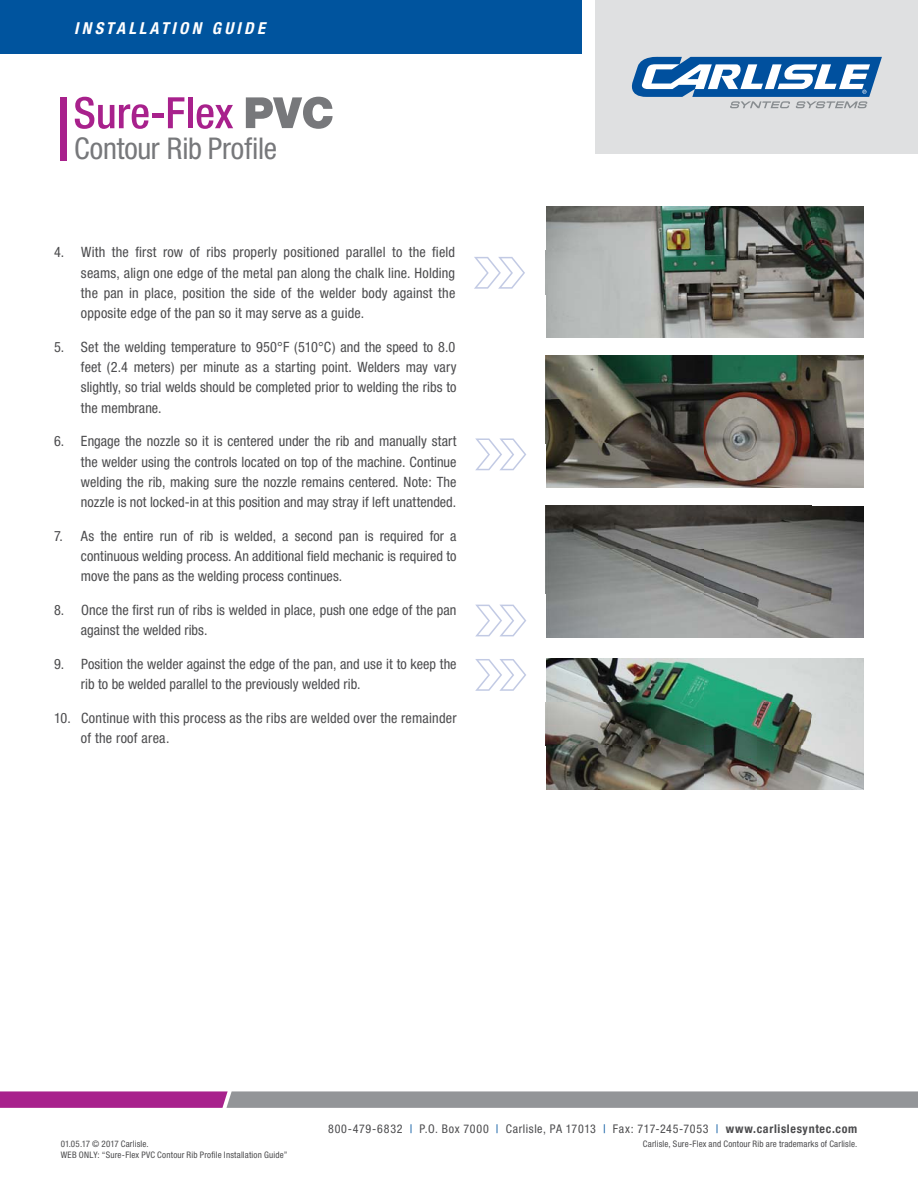
<style>
.page{position:relative;width:918px;height:1188px;background:#fff}
.page>*{position:absolute;margin:0;border:0;box-sizing:border-box;transform-origin:0 0}
.t1{font:condensed 30px "Helvetica Neue";letter-spacing:-.005em;color:#77787b}
.t2{font:italic 700 condensed 16.5px "Helvetica Neue";letter-spacing:.2em;color:#fff}
.t3{font:condensed 14.25px/20.2px "Helvetica Neue";letter-spacing:.005em;color:#4c4c4e;text-align:justify}
.t4{font:condensed 12px "Helvetica Neue";letter-spacing:.05em;color:#4c4c4e}
.t5{font:condensed 9px/10.5px "Helvetica Neue";letter-spacing:.02em;color:#4c4c4e}
.s1{color:#00549e}
.s2{font-weight:700}
</style>
<div class="page">
<div style="left:0;top:0;width:582px;height:53px;background:#00549e"></div>
<div style="left:595px;top:0;width:323px;height:153px;background:#dfe0e1"></div>
<svg style="left:632px;top:57px;width:250px;height:51px"></svg>
<svg style="left:246px;top:97px;width:87px;height:32px"></svg>
<svg style="left:75px;top:97px;width:74px;height:32px"></svg>
<hr style="left:152px;top:114px;width:11px;height:4px;background:#a8218c">
<svg style="left:168px;top:97px;width:16px;height:31px"></svg>
<div style="left:188px;top:97px;width:5px;height:31px;background:#a8218c"></div>
<svg style="left:197px;top:104px;width:36px;height:25px"></svg>
<div style="left:60px;top:97px;width:7px;height:64px;background:#a8218c"></div>
<img style="left:546px;top:355px;width:318px;height:132px">
<img style="left:546px;top:506px;width:318px;height:132px">
<img style="left:546px;top:658px;width:318px;height:132px">
<svg style="left:0;top:1091px;width:918px;height:17px;background:#9c7d99"></svg>
<svg style="left:475px;top:438px;width:51px;height:32px"></svg>
<svg style="left:476px;top:605px;width:50px;height:31px"></svg>
<svg style="left:475px;top:659px;width:51px;height:32px"></svg>
<svg style="left:474px;top:257px;width:51px;height:32px"></svg>
<img style="left:546px;top:206px;width:318px;height:132px">
<p class="t2" style="left:74px;top:23px;width:192px">INSTALLATION GUIDE</p>
<h1 class="t1" style="left:74px;top:137px;width:204px">Contour Rib Profile</h1>
<p class="t3" style="left:81px;top:244px;width:376px;text-indent:-27px">4. With the first row of ribs properly positioned parallel to the field seams, align one edge of the metal pan along the chalk line. Holding the pan in place, position the side of the welder body against the opposite edge of the pan so it may serve as a guide.</p>
<p class="t3" style="left:81px;top:338px;width:377px;text-indent:-27px">5. Set the welding temperature to 950°F (510°C) and the speed to 8.0 feet (2.4 meters) per minute as a starting point. Welders may vary slightly, so trial welds should be completed prior to welding the ribs to the membrane.</p>
<p class="t3" style="left:81px;top:433px;width:377px;text-indent:-27px">6. Engage the nozzle so it is centered under the rib and manually start the welder using the controls located on top of the machine. Continue welding the rib, making sure the nozzle remains centered. Note: The nozzle is not locked-in at this position and may stray if left unattended.</p>
<p class="t3" style="left:81px;top:527px;width:377px;text-indent:-27px">7. As the entire run of rib is welded, a second pan is required for a continuous welding process. An additional field mechanic is required to move the pans as the welding process continues.</p>
<p class="t3" style="left:81px;top:601px;width:377px;text-indent:-27px">8. Once the first run of ribs is welded in place, push one edge of the pan against the welded ribs.</p>
<p class="t3" style="left:81px;top:655px;width:377px;text-indent:-27px">9. Position the welder against the edge of the pan, and use it to keep the rib to be welded parallel to the previously welded rib.</p>
<p class="t3" style="left:81px;top:709px;width:377px;text-indent:-27px">10. Continue with this process as the ribs are welded over the remainder of the roof area.</p>
<p class="t4" style="left:328px;top:1125px;width:531px">800-479-6832 <span class="s1">|</span> P.O. Box 7000 <span class="s1">|</span> Carlisle, PA 17013 <span class="s1">|</span> Fax: 717-245-7053 <span class="s1">|</span> <span class="s2">www.carlislesyntec.com</span></p>
<p class="t5" style="left:61px;top:1140px;width:228px">01.05.17 © 2017 Carlisle.<br>WEB ONLY: “Sure-Flex PVC Contour Rib Profile Installation Guide”</p>
<p class="t5" style="left:643px;top:1140px;width:216px">Carlisle, Sure-Flex and Contour Rib are trademarks of Carlisle.</p>
</div>
